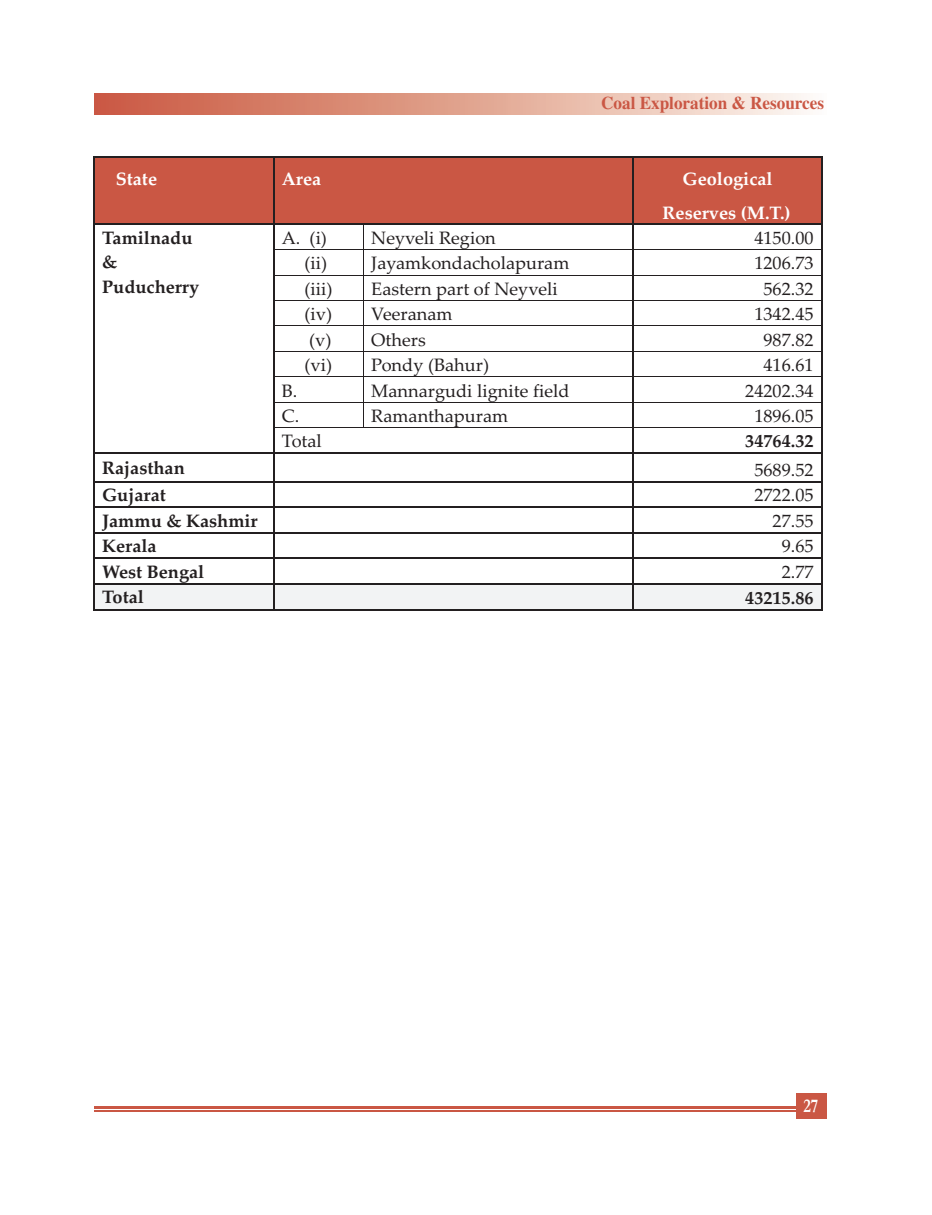
<style>
.page{position:relative;width:932px;height:1215px;background:#fff}
.page>*{position:absolute;margin:0;border:0;box-sizing:border-box;transform-origin:0 0}
.t1{font:700 19.5px "Garamond";color:#fff;scale:.82 1}
.t2{font:18px "Palatino Linotype";color:#231f20}
.t3{font:700 18px/24.3px "Palatino Linotype";color:#231f20}
.t4{font:700 18px/33.3px "Palatino Linotype";color:#fff;text-align:center}
.t5{font:700 18px "Times";color:#ca5744;scale:.95 1}
</style>
<div class="page">
<div style="left:94px;top:93px;width:732px;height:22px;background:linear-gradient(to right,#c85439,#fcf6ed)"></div>
<hr style="left:95px;top:1106px;width:702px;height:3px;background:#ca5744">
<hr style="left:95px;top:1111px;width:702px;height:1px;background:#ca5744">
<div style="left:796px;top:1093px;width:30px;height:26px;background:#ca5744"></div>
<div style="left:94px;top:156px;width:728px;height:69px;background:#ca5744"></div>
<hr style="left:94px;top:156px;width:179px;height:1px;background:#231f20">
<hr style="left:274px;top:156px;width:359px;height:1px;background:#231f20">
<hr style="left:634px;top:156px;width:187px;height:1px;background:#231f20">
<hr style="left:93px;top:157px;width:1px;height:67px;background:#231f20">
<hr style="left:273px;top:157px;width:1px;height:67px;background:#231f20">
<hr style="left:633px;top:157px;width:1px;height:67px;background:#231f20">
<hr style="left:821px;top:157px;width:1px;height:67px;background:#231f20">
<hr style="left:94px;top:224px;width:179px;height:1px;background:#231f20">
<hr style="left:274px;top:224px;width:88px;height:1px;background:#231f20">
<hr style="left:364px;top:224px;width:269px;height:1px;background:#231f20">
<hr style="left:634px;top:224px;width:187px;height:1px;background:#231f20">
<hr style="left:274px;top:249px;width:88px;height:1px;background:#231f20">
<hr style="left:363px;top:249px;width:270px;height:1px;background:#231f20">
<hr style="left:634px;top:249px;width:187px;height:1px;background:#231f20">
<hr style="left:274px;top:275px;width:88px;height:1px;background:#231f20">
<hr style="left:363px;top:275px;width:270px;height:1px;background:#231f20">
<hr style="left:634px;top:275px;width:187px;height:1px;background:#231f20">
<hr style="left:274px;top:300px;width:88px;height:1px;background:#231f20">
<hr style="left:363px;top:300px;width:270px;height:1px;background:#231f20">
<hr style="left:634px;top:300px;width:187px;height:1px;background:#231f20">
<hr style="left:274px;top:326px;width:88px;height:1px;background:#231f20">
<hr style="left:363px;top:326px;width:270px;height:1px;background:#231f20">
<hr style="left:634px;top:326px;width:187px;height:1px;background:#231f20">
<hr style="left:274px;top:351px;width:88px;height:1px;background:#231f20">
<hr style="left:363px;top:351px;width:270px;height:1px;background:#231f20">
<hr style="left:634px;top:351px;width:187px;height:1px;background:#231f20">
<hr style="left:274px;top:377px;width:88px;height:1px;background:#231f20">
<hr style="left:363px;top:377px;width:270px;height:1px;background:#231f20">
<hr style="left:634px;top:377px;width:187px;height:1px;background:#231f20">
<hr style="left:274px;top:402px;width:88px;height:1px;background:#231f20">
<hr style="left:363px;top:402px;width:270px;height:1px;background:#231f20">
<hr style="left:634px;top:402px;width:187px;height:1px;background:#231f20">
<hr style="left:274px;top:427px;width:88px;height:1px;background:#231f20">
<svg style="left:362px;top:224px;width:2px;height:204px"></svg>
<hr style="left:363px;top:427px;width:270px;height:1px;background:#231f20">
<hr style="left:634px;top:427px;width:187px;height:1px;background:#231f20">
<hr style="left:94px;top:453px;width:179px;height:1px;background:#231f20">
<hr style="left:274px;top:453px;width:359px;height:1px;background:#231f20">
<hr style="left:634px;top:453px;width:187px;height:1px;background:#231f20">
<hr style="left:94px;top:481px;width:179px;height:1px;background:#231f20">
<hr style="left:274px;top:481px;width:359px;height:1px;background:#231f20">
<hr style="left:634px;top:481px;width:187px;height:1px;background:#231f20">
<hr style="left:94px;top:507px;width:179px;height:1px;background:#231f20">
<hr style="left:274px;top:507px;width:359px;height:1px;background:#231f20">
<hr style="left:634px;top:507px;width:187px;height:1px;background:#231f20">
<hr style="left:94px;top:532px;width:179px;height:1px;background:#231f20">
<hr style="left:274px;top:532px;width:359px;height:1px;background:#231f20">
<hr style="left:634px;top:532px;width:187px;height:1px;background:#231f20">
<hr style="left:94px;top:558px;width:179px;height:1px;background:#231f20">
<hr style="left:274px;top:558px;width:359px;height:1px;background:#231f20">
<hr style="left:634px;top:558px;width:187px;height:1px;background:#231f20">
<div style="left:94px;top:584px;width:8px;height:25px;background:#f2f3f4"></div>
<div style="left:265px;top:584px;width:8px;height:25px;background:#f2f3f4"></div>
<div style="left:102px;top:584px;width:163px;height:25px;background:#f2f3f4"></div>
<div style="left:274px;top:584px;width:8px;height:25px;background:#f2f3f4"></div>
<div style="left:625px;top:584px;width:8px;height:25px;background:#f2f3f4"></div>
<div style="left:282px;top:584px;width:343px;height:25px;background:#f2f3f4"></div>
<hr style="left:634px;top:584px;width:187px;height:1px;background:#f2f3f4">
<div style="left:634px;top:585px;width:7px;height:24px;background:#f2f3f4"></div>
<div style="left:813px;top:585px;width:8px;height:24px;background:#f2f3f4"></div>
<div style="left:641px;top:585px;width:172px;height:24px;background:#f2f3f4"></div>
<hr style="left:94px;top:583px;width:179px;height:1px;background:#231f20">
<hr style="left:274px;top:583px;width:359px;height:1px;background:#231f20">
<hr style="left:634px;top:583px;width:187px;height:1px;background:#231f20">
<svg style="left:93px;top:224px;width:1px;height:386px"></svg>
<hr style="left:94px;top:609px;width:179px;height:1px;background:#231f20">
<svg style="left:273px;top:224px;width:1px;height:386px"></svg>
<hr style="left:274px;top:609px;width:359px;height:1px;background:#231f20">
<svg style="left:633px;top:224px;width:1px;height:386px"></svg>
<hr style="left:634px;top:609px;width:187px;height:1px;background:#231f20">
<svg style="left:821px;top:224px;width:1px;height:386px"></svg>
<p class="t5" style="left:601px;top:95px;width:236px">Coal Exploration &amp; Resources</p>
<p class="t4" style="left:116px;top:165px;width:43px">State</p>
<p class="t4" style="left:282px;top:165px;width:41px">Area</p>
<p class="t4" style="left:662px;top:165px;width:130px">Geological<br>Reserves (M.T.)</p>
<p class="t3" style="left:102px;top:228px;width:98px">Tamilnadu &amp;<br>Puducherry</p>
<p class="t2" style="left:282px;top:231px;width:47px">A. (i)</p>
<p class="t2" style="left:371px;top:231px;width:126px">Neyveli Region</p>
<p class="t2" style="left:754px;top:231px;width:61px">4150.00</p>
<p class="t2" style="left:304px;top:256px;width:24px">(ii)</p>
<p class="t2" style="left:371px;top:256px;width:199px">Jayamkondacholapuram</p>
<p class="t2" style="left:754px;top:256px;width:61px">1206.73</p>
<p class="t2" style="left:304px;top:282px;width:29px">(iii)</p>
<p class="t2" style="left:371px;top:282px;width:188px">Eastern part of Neyveli</p>
<p class="t2" style="left:763px;top:282px;width:52px">562.32</p>
<p class="t2" style="left:304px;top:307px;width:29px">(iv)</p>
<p class="t2" style="left:371px;top:307px;width:83px">Veeranam</p>
<p class="t2" style="left:754px;top:307px;width:61px">1342.45</p>
<p class="t2" style="left:309px;top:333px;width:118px">(v) Others</p>
<p class="t2" style="left:763px;top:333px;width:52px">987.82</p>
<p class="t2" style="left:304px;top:358px;width:29px">(vi)</p>
<p class="t2" style="left:371px;top:358px;width:119px">Pondy (Bahur)</p>
<p class="t2" style="left:763px;top:358px;width:52px">416.61</p>
<p class="t2" style="left:282px;top:383px;width:17px">B.</p>
<p class="t2" style="left:371px;top:383px;width:200px">Mannargudi lignite field</p>
<p class="t2" style="left:745px;top:383px;width:70px">24202.34</p>
<p class="t2" style="left:282px;top:409px;width:19px">C.</p>
<p class="t2" style="left:371px;top:409px;width:138px">Ramanthapuram</p>
<p class="t2" style="left:754px;top:409px;width:61px">1896.05</p>
<p class="t2" style="left:282px;top:434px;width:42px">Total</p>
<p class="t3" style="left:745px;top:431px;width:70px">34764.32</p>
<p class="t3" style="left:102px;top:458px;width:84px">Rajasthan</p>
<p class="t2" style="left:754px;top:463px;width:61px">5689.52</p>
<p class="t3" style="left:102px;top:485px;width:65px">Gujarat</p>
<p class="t2" style="left:754px;top:488px;width:61px">2722.05</p>
<p class="t3" style="left:102px;top:511px;width:157px">Jammu &amp; Kashmir</p>
<p class="t2" style="left:772px;top:514px;width:42px">27.55</p>
<p class="t3" style="left:102px;top:536px;width:56px">Kerala</p>
<p class="t2" style="left:781px;top:539px;width:33px">9.65</p>
<p class="t3" style="left:102px;top:561px;width:104px">West Bengal</p>
<p class="t2" style="left:781px;top:564px;width:33px">2.77</p>
<p class="t3" style="left:102px;top:587px;width:43px">Total</p>
<p class="t3" style="left:745px;top:587px;width:70px">43215.86</p>
<p class="t1" style="left:803px;top:1100px;width:20px">27</p>
</div>
